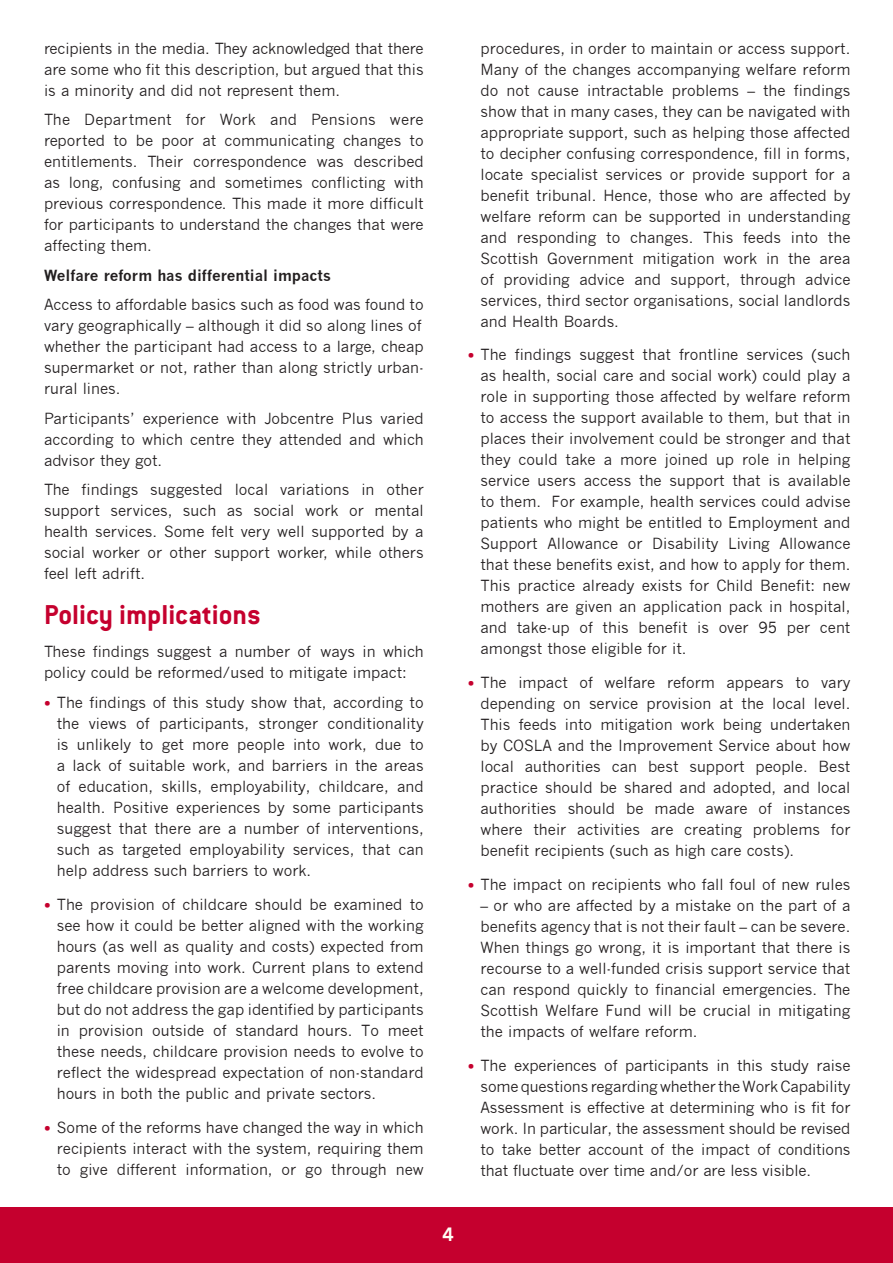
<style>
.page{position:relative;width:893px;height:1263px;background:#fff}
.page>*{position:absolute;margin:0;border:0;box-sizing:border-box;transform-origin:0 0}
.Text_Head{font:700 30px "Conduit ITC";color:#c5002e}
.t1{font:700 18px "News Gothic";color:#fffef4}
.Body_Text{font:15px/21px "News Gothic";color:#231f20;text-align:justify}
.Body_Text-2{font:700 15px "News Gothic";color:#231f20}
.s1{font-family:"Conduit ITC";font-weight:700;color:#c5002e}
</style>
<div class="page">
<div style="left:0;top:1208px;width:893px;height:55px;background:#c5002e"></div>
<p class="Body_Text" style="left:44px;top:38px;width:381px">recipients in the media. They acknowledged that there are some who fit this description, but argued that this is a minority and did not represent them.</p>
<p class="Body_Text" style="left:44px;top:109px;width:381px">The Department for Work and Pensions were reported to be poor at communicating changes to entitlements. Their correspondence was described as long, confusing and sometimes conflicting with previous correspondence. This made it more difficult for participants to understand the changes that were affecting them.</p>
<p class="Body_Text-2" style="left:44px;top:266px;width:288px">Welfare reform has differential impacts</p>
<p class="Body_Text" style="left:44px;top:294px;width:381px;text-align:left">Access to affordable basics such as food was found to vary geographically – although it did so along lines of whether the participant had access to a large, cheap supermarket or not, rather than along strictly urban&shy;rural lines.</p>
<p class="Body_Text" style="left:44px;top:408px;width:381px">Participants’ experience with Jobcentre Plus varied according to which centre they attended and which advisor they got.</p>
<p class="Body_Text" style="left:44px;top:479px;width:381px">The findings suggested local variations in other support services, such as social work or mental health services. Some felt very well supported by a social worker or other support worker, while others feel left adrift.</p>
<p class="Text_Head" style="left:44px;top:597px;width:218px">Policy implications</p>
<p class="Body_Text" style="left:44px;top:641px;width:381px">These findings suggest a number of ways in which policy could be reformed/used to mitigate impact:</p>
<p class="Body_Text" style="left:57px;top:692px;width:368px;text-indent:-13px"><span class="s1">•</span> The findings of this study show that, according to the views of participants, stronger conditionality is unlikely to get more people into work, due to a lack of suitable work, and barriers in the areas of education, skills, employability, childcare, and health. Positive experiences by some participants suggest that there are a number of interventions, such as targeted employability services, that can help address such barriers to work.</p>
<p class="Body_Text" style="left:57px;top:894px;width:368px;text-indent:-13px"><span class="s1">•</span> The provision of childcare should be examined to see how it could be better aligned with the working hours (as well as quality and costs) expected from parents moving into work. Current plans to extend free childcare provision are a welcome development, but do not address the gap identified by participants in provision outside of standard hours. To meet these needs, childcare provision needs to evolve to reflect the widespread expectation of non-standard hours in both the public and private sectors.</p>
<p class="Body_Text" style="left:57px;top:1117px;width:368px;text-indent:-13px"><span class="s1">•</span> Some of the reforms have changed the way in which recipients interact with the system, requiring them to give different information, or go through new</p>
<p class="Body_Text" style="left:480px;top:38px;width:371px">procedures, in order to maintain or access support.<br>Many of the changes accompanying welfare reform do not cause intractable problems – the findings show that in many cases, they can be navigated with appropriate support, such as helping those affected to decipher confusing correspondence, fill in forms, locate specialist services or provide support for a benefit tribunal. Hence, those who are affected by welfare reform can be supported in understanding and responding to changes. This feeds into the Scottish Government mitigation work in the area of providing advice and support, through advice services, third sector organisations, social landlords and Health Boards.</p>
<p class="Body_Text" style="left:480px;top:344px;width:371px;text-indent:-13px"><span class="s1">•</span> The findings suggest that frontline services (such as health, social care and social work) could play a role in supporting those affected by welfare reform to access the support available to them, but that in places their involvement could be stronger and that they could take a more joined up role in helping service users access the support that is available to them. For example, health services could advise patients who might be entitled to Employment and Support Allowance or Disability Living Allowance that these benefits exist, and how to apply for them.<br>This practice already exists for Child Benefit: new mothers are given an application pack in hospital, and take-up of this benefit is over 95 per cent amongst those eligible for it.</p>
<p class="Body_Text" style="left:480px;top:672px;width:371px;text-indent:-13px"><span class="s1">•</span> The impact of welfare reform appears to vary depending on service provision at the local level.<br>This feeds into mitigation work being undertaken by COSLA and the Improvement Service about how local authorities can best support people. Best practice should be shared and adopted, and local authorities should be made aware of instances where their activities are creating problems for benefit recipients (such as high care costs).</p>
<p class="Body_Text" style="left:468px;top:874px;width:384px"><span class="s1">•</span> The impact on recipients who fall foul of new rules</p>
<p class="Body_Text" style="left:480px;top:895px;width:371px">– or who are affected by a mistake on the part of a benefits agency that is not their fault – can be severe.<br>When things go wrong, it is important that there is recourse to a well-funded crisis support service that can respond quickly to financial emergencies. The Scottish Welfare Fund will be crucial in mitigating the impacts of welfare reform.</p>
<p class="Body_Text" style="left:480px;top:1055px;width:371px;text-indent:-13px"><span class="s1">•</span> The experiences of participants in this study raise some questions regarding whether the Work Capability Assessment is effective at determining who is fit for work. In particular, the assessment should be revised to take better account of the impact of conditions that fluctuate over time and/or are less visible.</p>
<p class="t1" style="left:443px;top:1223px;width:13px">4</p>
</div>
